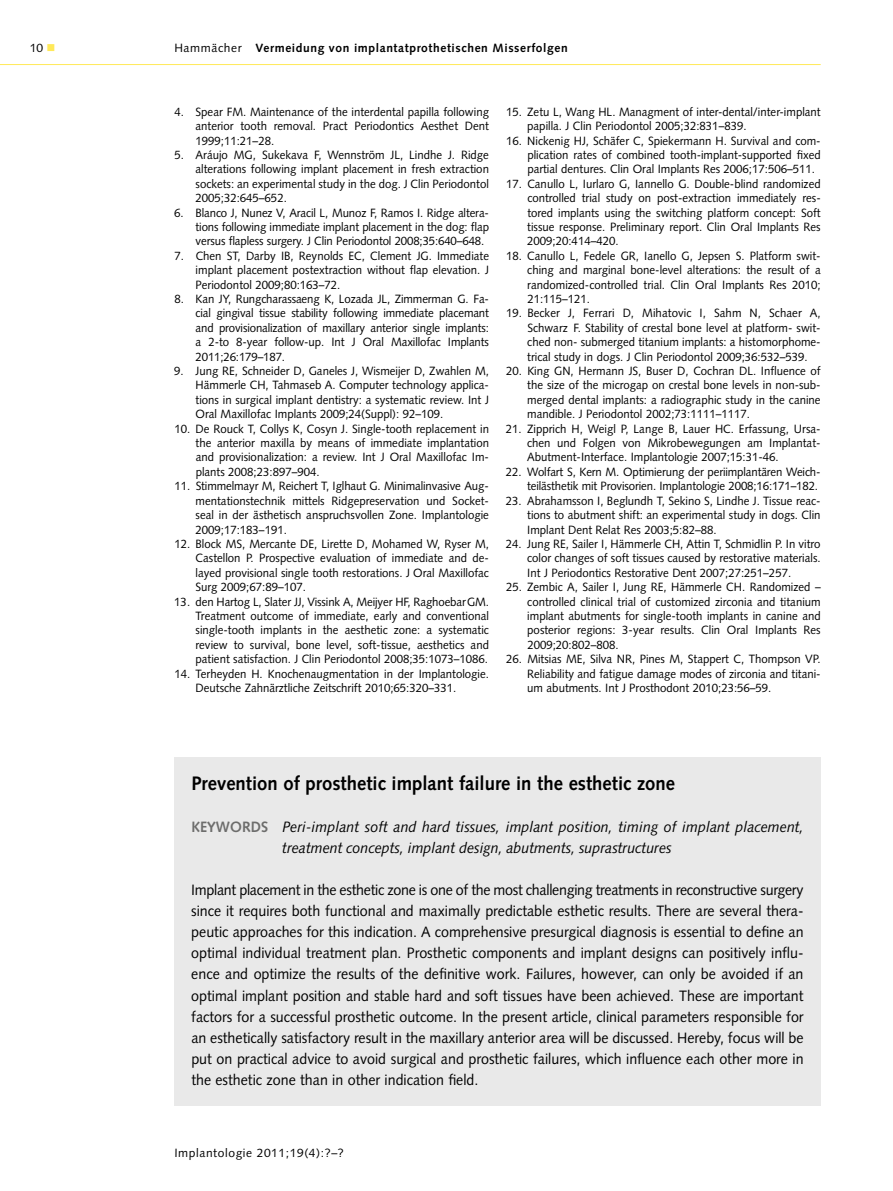
<style>
.page{position:relative;width:893px;height:1191px;background:#fff}
.page>*{position:absolute;margin:0;border:0;box-sizing:border-box;transform-origin:0 0}
.t1{font:700 19.5px "Syntax LT Std";color:#000;scale:.95 1}
.t2{font:15px/21px "Syntax LT Std";color:#000;text-align:justify;scale:.95 1}
.t3{font:italic 15px/21px "Syntax LT Std";color:#000;scale:.95 1}
.t4{font:12px/14.4px "Syntax LT Std";color:#000;text-align:justify;scale:.95 1}
.t5{font:700 12px "Syntax LT Std";letter-spacing:.05em;color:#000}
.t6{font:12px "Syntax LT Std";letter-spacing:.05em;color:#000}
.t7{font:12px "Syntax LT Std";color:#000}
.s1{color:#ffe959}
.s2{font-weight:400}
.s3{font-weight:700;font-style:normal;color:#6d6d6c}
</style>
<div class="page">
<hr style="left:0;top:64px;width:821px;height:1px;background:#ffe959">
<div style="left:174px;top:758px;width:647px;height:348px;background:#e9e9e9"></div>
<p class="t7" style="left:30px;top:41px;width:27px">10 <span class="s1">■</span></p>
<p class="t5" style="left:174px;top:41px;width:395px"><span class="s2">Hammächer</span> Vermeidung von implantatprothetischen Misserfolgen</p>
<p class="t4" style="left:196px;top:104px;width:310px;text-indent:-21px">4. Spear FM. Maintenance of the interdental papilla following anterior tooth removal. Pract Periodontics Aesthet Dent 1999;11:21–28.</p>
<p class="t4" style="left:196px;top:148px;width:310px;text-indent:-21px">5. Aráujo MG, Sukekava F, Wennström JL, Lindhe J. Ridge alterations following implant placement in fresh extraction sockets: an experimental study in the dog. J Clin Periodontol 2005;32:645–652.</p>
<p class="t4" style="left:196px;top:205px;width:310px;text-indent:-21px">6. Blanco J, Nunez V, Aracil L, Munoz F, Ramos I. Ridge altera&shy;tions following immediate implant placement in the dog: flap versus flapless surgery. J Clin Periodontol 2008;35:640–648.</p>
<p class="t4" style="left:196px;top:248px;width:310px;text-indent:-21px">7. Chen ST, Darby IB, Reynolds EC, Clement JG. Immediate implant placement postextraction without flap elevation. J Periodontol 2009;80:163–72.</p>
<p class="t4" style="left:196px;top:292px;width:310px;text-indent:-21px">8. Kan JY, Rungcharassaeng K, Lozada JL, Zimmerman G. Fa&shy;cial gingival tissue stability following immediate placemant and provisionalization of maxillary anterior single implants: a 2-to 8-year follow-up. Int J Oral Maxillofac Implants 2011;26:179–187.</p>
<p class="t4" style="left:196px;top:364px;width:310px;text-indent:-21px">9. Jung RE, Schneider D, Ganeles J, Wismeijer D, Zwahlen M, Hämmerle CH, Tahmaseb A. Computer technology applica&shy;tions in surgical implant dentistry: a systematic review. Int J Oral Maxillofac Implants 2009;24(Suppl): 92–109.</p>
<p class="t4" style="left:196px;top:421px;width:310px;text-indent:-21px">10. De Rouck T, Collys K, Cosyn J. Single-tooth replacement in the anterior maxilla by means of immediate implantation and provisionalization: a review. Int J Oral Maxillofac Im&shy;plants 2008;23:897–904.</p>
<p class="t4" style="left:196px;top:479px;width:310px;text-align:left;text-indent:-21px">11. Stimmelmayr M, Reichert T, Iglhaut G. Minimalinvasive Aug&shy;mentationstechnik mittels Ridgepreservation und Socket&shy;seal in der ästhetisch anspruchsvollen Zone. Implantologie 2009;17:183–191.</p>
<p class="t4" style="left:196px;top:536px;width:310px;text-indent:-21px">12. Block MS, Mercante DE, Lirette D, Mohamed W, Ryser M, Castellon P. Prospective evaluation of immediate and de&shy;layed provisional single tooth restorations. J Oral Maxillofac Surg 2009;67:89–107.</p>
<p class="t4" style="left:196px;top:594px;width:310px;text-indent:-21px">13. den Hartog L, Slater JJ, Vissink A, Meijyer HF, RaghoebarGM.<br>Treatment outcome of immediate, early and conventional single-tooth implants in the aesthetic zone: a systematic review to survival, bone level, soft-tissue, aesthetics and patient satisfaction. J Clin Periodontol 2008;35:1073–1086.</p>
<p class="t4" style="left:196px;top:666px;width:310px;text-indent:-21px">14. Terheyden H. Knochenaugmentation in der Implantologie.<br>Deutsche Zahnärztliche Zeitschrift 2010;65:320–331.</p>
<p class="t4" style="left:527px;top:104px;width:310px;text-indent:-21px">15. Zetu L, Wang HL. Managment of inter-dental/inter-implant papilla. J Clin Periodontol 2005;32:831–839.</p>
<p class="t4" style="left:527px;top:133px;width:310px;text-indent:-21px">16. Nickenig HJ, Schäfer C, Spiekermann H. Survival and com&shy;plication rates of combined tooth-implant-supported fixed partial dentures. Clin Oral Implants Res 2006;17:506–511.</p>
<p class="t4" style="left:527px;top:176px;width:310px;text-indent:-21px">17. Canullo L, Iurlaro G, Iannello G. Double-blind randomized controlled trial study on post-extraction immediately res&shy;tored implants using the switching platform concept: Soft tissue response. Preliminary report. Clin Oral Implants Res 2009;20:414–420.</p>
<p class="t4" style="left:527px;top:248px;width:310px;text-indent:-21px">18. Canullo L, Fedele GR, Ianello G, Jepsen S. Platform swit&shy;ching and marginal bone-level alterations: the result of a randomized-controlled trial. Clin Oral Implants Res 2010; 21:115–121.</p>
<p class="t4" style="left:527px;top:306px;width:310px;text-indent:-21px">19. Becker J, Ferrari D, Mihatovic I, Sahm N, Schaer A, Schwarz F. Stability of crestal bone level at platform- swit&shy;ched non- submerged titanium implants: a histomorphome&shy;trical study in dogs. J Clin Periodontol 2009;36:532–539.</p>
<p class="t4" style="left:527px;top:364px;width:310px;text-indent:-21px">20. King GN, Hermann JS, Buser D, Cochran DL. Influence of the size of the microgap on crestal bone levels in non-sub&shy;merged dental implants: a radiographic study in the canine mandible. J Periodontol 2002;73:1111–1117.</p>
<p class="t4" style="left:527px;top:421px;width:310px;text-indent:-21px">21. Zipprich H, Weigl P, Lange B, Lauer HC. Erfassung, Ursa&shy;chen und Folgen von Mikrobewegungen am Implantat-Abutment-Interface. Implantologie 2007;15:31-46.</p>
<p class="t4" style="left:506px;top:464px;width:333px;text-align:right">22. Wolfart S, Kern M. Optimierung der periimplantären Weich&shy;teilästhetik mit Provisorien. Implantologie 2008;16:171–182.</p>
<p class="t4" style="left:527px;top:493px;width:310px;text-indent:-21px">23. Abrahamsson I, Beglundh T, Sekino S, Lindhe J. Tissue reac&shy;tions to abutment shift: an experimental study in dogs. Clin Implant Dent Relat Res 2003;5:82–88.</p>
<p class="t4" style="left:527px;top:536px;width:310px;text-indent:-21px">24. Jung RE, Sailer I, Hämmerle CH, Attin T, Schmidlin P. In vitro color changes of soft tissues caused by restorative materials.<br>Int J Periodontics Restorative Dent 2007;27:251–257.</p>
<p class="t4" style="left:527px;top:580px;width:310px;text-indent:-21px">25. Zembic A, Sailer I, Jung RE, Hämmerle CH. Randomized – controlled clinical trial of customized zirconia and titanium implant abutments for single-tooth implants in canine and posterior regions: 3-year results. Clin Oral Implants Res 2009;20:802–808.</p>
<p class="t4" style="left:527px;top:652px;width:310px;text-indent:-21px">26. Mitsias ME, Silva NR, Pines M, Stappert C, Thompson VP.<br>Reliability and fatigue damage modes of zirconia and titani&shy;um abutments. Int J Prosthodont 2010;23:56–59.</p>
<h1 class="t1" style="left:191px;top:772px;width:511px">Prevention of prosthetic implant failure in the esthetic zone</h1>
<p class="t3" style="left:282px;top:816px;width:550px;text-indent:-91px"><span class="s3">KEYWORDS</span> Peri-implant soft and hard tissues, implant position, timing of implant placement, treatment concepts, implant design, abutments, suprastructures</p>
<p class="t2" style="left:191px;top:879px;width:646px">Implant placement in the esthetic zone is one of the most challenging treatments in reconstructive surgery since it requires both functional and maximally predictable esthetic results. There are several thera&shy;peutic approaches for this indication. A comprehensive presurgical diagnosis is essential to define an optimal individual treatment plan. Prosthetic components and implant designs can positively influ&shy;ence and optimize the results of the definitive work. Failures, however, can only be avoided if an optimal implant position and stable hard and soft tissues have been achieved. These are important factors for a successful prosthetic outcome. In the present article, clinical parameters responsible for an esthetically satisfactory result in the maxillary anterior area will be discussed. Hereby, focus will be put on practical advice to avoid surgical and prosthetic failures, which influence each other more in the esthetic zone than in other indication field.</p>
<p class="t6" style="left:174px;top:1146px;width:171px">Implantologie 2011;19(4):?–?</p>
</div>
